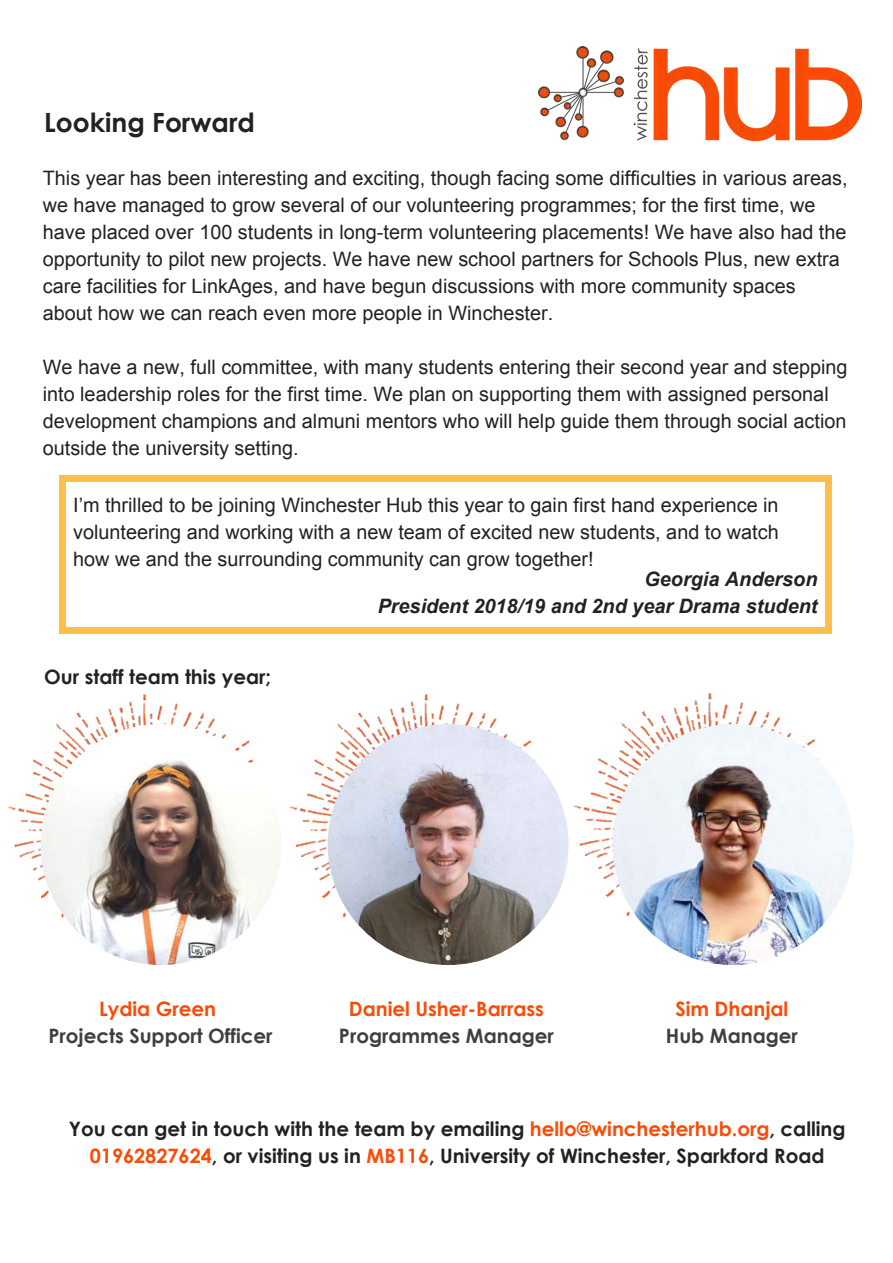
<style>
.page{position:relative;width:893px;height:1263px;background:#fff}
.page>*{position:absolute;margin:0;border:0;box-sizing:border-box;transform-origin:0 0}
.t1{font:700 26.55px "Century Gothic";color:#222}
.t2{font:19.8px/27px "Arial";color:#222}
.t3{font:700 19.8px/27px "Century Gothic";color:#222;text-align:center}
.t4{font:italic 700 19.8px/27px "Arial";color:#222;text-align:right}
.t5{font:700 19.8px "Century Gothic";color:#3f3f3f}
.t6{font:700 19.8px "Century Gothic";color:#f94c06}
.s1{color:#f94c06}
</style>
<div class="page">
<img style="left:538px;top:46px;width:323px;height:95px">
<img style="left:8px;top:694px;width:246px;height:271px">
<img style="left:256px;top:694px;width:279px;height:271px">
<img style="left:573px;top:692px;width:280px;height:273px">
<img style="left:41px;top:724px;width:240px;height:241px;border-radius:50%">
<img style="left:613px;top:724px;width:240px;height:241px;border-radius:50%">
<img style="left:328px;top:724px;width:241px;height:241px;border-radius:50%">
<div style="left:825px;top:627px;width:7px;height:7px;background:#ffbd4a"></div>
<div style="left:59px;top:482px;width:6px;height:145px;background:#ffbd4a"></div>
<div style="left:59px;top:627px;width:6px;height:7px;background:#ffbd4a"></div>
<div style="left:825px;top:482px;width:7px;height:145px;background:#ffbd4a"></div>
<div style="left:65px;top:627px;width:761px;height:7px;background:#ffbd4a"></div>
<div style="left:825px;top:476px;width:7px;height:6px;background:#ffbd4a"></div>
<svg style="left:59px;top:476px;width:6px;height:6px"></svg>
<div style="left:65px;top:476px;width:761px;height:6px;background:#ffbd4a"></div>
<h1 class="t1" style="left:44px;top:102px;width:212px">Looking Forward</h1>
<p class="t2" style="left:43px;top:164px;width:806px">This year has been interesting and exciting, though facing some difficulties in various areas, we have managed to grow several of our volunteering programmes; for the first time, we have placed over 100 students in long-term volunteering placements! We have also had the opportunity to pilot new projects. We have new school partners for Schools Plus, new extra care facilities for LinkAges, and have begun discussions with more community spaces about how we can reach even more people in Winchester.</p>
<p class="t2" style="left:43px;top:354px;width:806px">We have a new, full committee, with many students entering their second year and stepping into leadership roles for the first time. We plan on supporting them with assigned personal development champions and almuni mentors who will help guide them through social action outside the university setting.</p>
<p class="t2" style="left:73px;top:492px;width:707px;text-align:justify">I’m thrilled to be joining Winchester Hub this year to gain first hand experience in volunteering and working with a new team of excited new students, and to watch how we and the surrounding community can grow together!</p>
<p class="t4" style="left:378px;top:566px;width:441px">Georgia Anderson<br>President 2018/19 and 2nd year Drama student</p>
<p class="t3" style="left:44px;top:662px;width:228px">Our staff team this year;</p>
<p class="t6" style="left:99px;top:993px;width:119px">Lydia Green</p>
<p class="t5" style="left:48px;top:1020px;width:226px">Projects Support Officer</p>
<p class="t6" style="left:349px;top:993px;width:197px">Daniel Usher-Barrass</p>
<p class="t5" style="left:339px;top:1020px;width:217px">Programmes Manager</p>
<p class="t6" style="left:675px;top:993px;width:115px">Sim Dhanjal</p>
<p class="t5" style="left:666px;top:1020px;width:134px">Hub Manager</p>
<p class="t3" style="left:69px;top:1114px;width:778px">You can get in touch with the team by emailing <span class="s1">hello@winchesterhub.org</span>, calling<br><span class="s1">01962827624</span>, or visiting us in <span class="s1">MB116</span>, University of Winchester, Sparkford Road</p>
</div>
